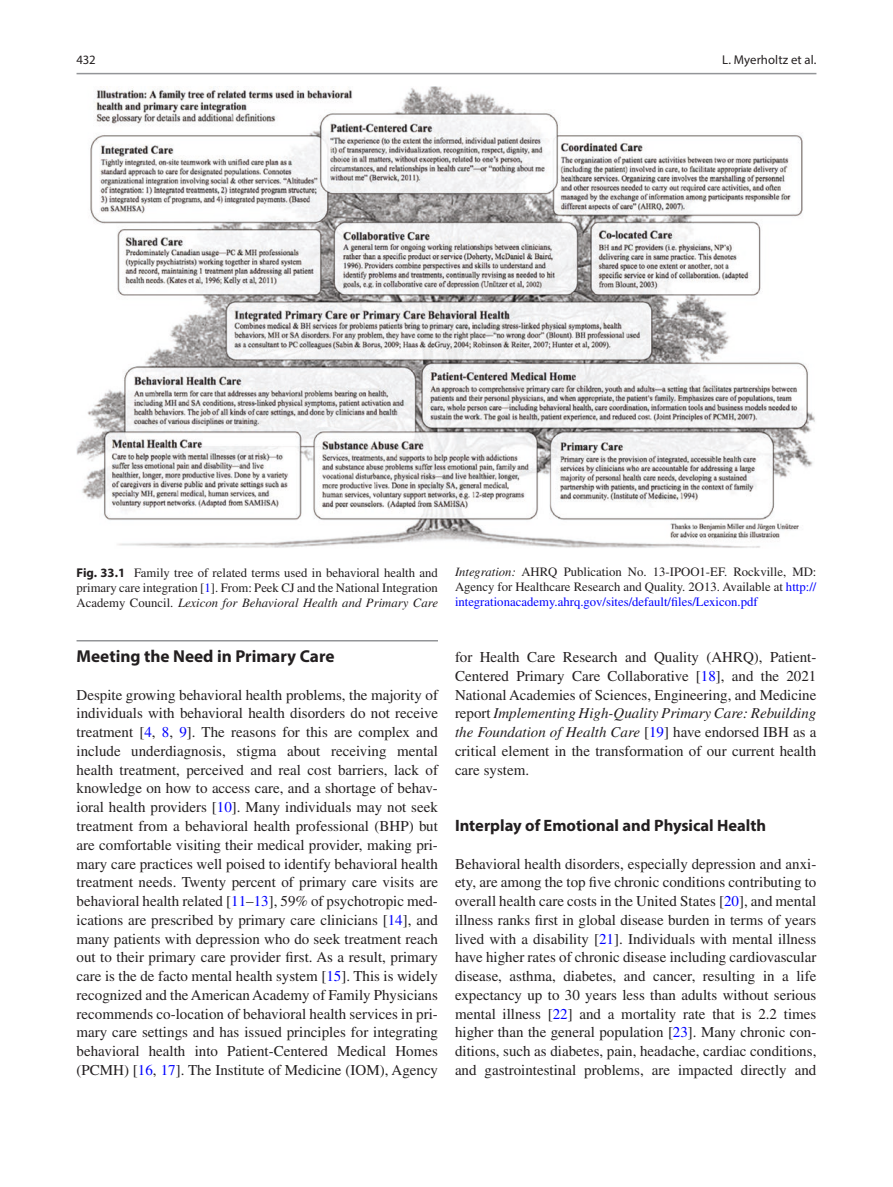
<style>
.page{position:relative;width:893px;height:1187px;background:#fff}
.page>*{position:absolute;margin:0;border:0;box-sizing:border-box;transform-origin:0 0}
._1_hd{font:700 17.25px "Myriad Pro";color:#231f20}
._2_hd{font:700 16.5px "Myriad Pro";color:#231f20}
.Text_flush{font:15px/18.8px "Times LT Std";color:#231f20;text-align:justify}
.t1{font:12.75px/15px "Times LT Std";color:#231f20;text-align:justify}
.t2{font:12.75px "Myriad Pro";letter-spacing:.005em;color:#231f20}
.s1{font-family:"Myriad Pro";font-weight:700}
.s2{color:#00f}
.s3{font-style:italic}
</style>
<div class="page">
<img style="left:77px;top:87px;width:738px;height:461px">
<hr style="left:77px;top:640px;width:361px;height:1px;background:#939598">
<hr style="left:77px;top:73px;width:739px;height:1px;background:#939598">
<p class="t2" style="left:77px;top:52px;width:21px">432</p>
<p class="t2" style="left:722px;top:52px;width:96px">L. Myerholtz et al.</p>
<p class="t1" style="left:77px;top:565px;width:363px"><span class="s1">Fig. 33.1</span> Family tree of related terms used in behavioral health and primary care integration [<span class="s2">1</span>]. From: Peek CJ and the National Integration Academy Council. <span class="s3">Lexicon for Behavioral Health and Primary Care</span></p>
<p class="t1" style="left:455px;top:564px;width:363px"><span class="s3">Integration:</span> AHRQ Publication No. 13-IPOO1-EF. Rockville, MD:<br>Agency for Healthcare Research and Quality. 2O13. Available at <span class="s2">http:// integrationacademy.ahrq.gov/sites/default/files/Lexicon.pdf</span></p>
<h2 class="_1_hd" style="left:77px;top:645px;width:259px">Meeting the Need in Primary Care</h2>
<p class="Text_flush" style="left:77px;top:685px;width:363px">Despite growing behavioral health problems, the majority of individuals with behavioral health disorders do not receive treatment [<span class="s2">4</span>, <span class="s2">8</span>, <span class="s2">9</span>]. The reasons for this are complex and include underdiagnosis, stigma about receiving mental health treatment, perceived and real cost barriers, lack of knowledge on how to access care, and a shortage of behav&shy;ioral health providers [<span class="s2">10</span>]. Many individuals may not seek treatment from a behavioral health professional (BHP) but are comfortable visiting their medical provider, making pri&shy;mary care practices well poised to identify behavioral health treatment needs. Twenty percent of primary care visits are behavioral health related [<span class="s2">11</span>–<span class="s2">13</span>], 59% of psychotropic med&shy;ications are prescribed by primary care clinicians [<span class="s2">14</span>], and many patients with depression who do seek treatment reach out to their primary care provider first. As a result, primary care is the de facto mental health system [<span class="s2">15</span>]. This is widely recognized and the American Academy of Family Physicians recommends co-location of behavioral health services in pri&shy;mary care settings and has issued principles for integrating behavioral health into Patient-Centered Medical Homes (PCMH) [<span class="s2">16</span>, <span class="s2">17</span>]. The Institute of Medicine (IOM), Agency</p>
<p class="Text_flush" style="left:455px;top:647px;width:363px">for Health Care Research and Quality (AHRQ), Patient-Centered Primary Care Collaborative [<span class="s2">18</span>], and the 2021<br>National Academies of Sciences, Engineering, and Medicine report <span class="s3">Implementing High-Quality Primary Care: Rebuilding the Foundation of Health Care</span> [<span class="s2">19</span>] have endorsed IBH as a critical element in the transformation of our current health care system.</p>
<h3 class="_2_hd" style="left:455px;top:814px;width:313px">Interplay of Emotional and Physical Health</h3>
<p class="Text_flush" style="left:455px;top:854px;width:363px">Behavioral health disorders, especially depression and anxi&shy;ety, are among the top five chronic conditions contributing to overall health care costs in the United States [<span class="s2">20</span>], and mental illness ranks first in global disease burden in terms of years lived with a disability [<span class="s2">21</span>]. Individuals with mental illness have higher rates of chronic disease including cardiovascular disease, asthma, diabetes, and cancer, resulting in a life expectancy up to 30 years less than adults without serious mental illness [<span class="s2">22</span>] and a mortality rate that is 2.2 times higher than the general population [<span class="s2">23</span>]. Many chronic con&shy;ditions, such as diabetes, pain, headache, cardiac conditions, and gastrointestinal problems, are impacted directly and</p>
</div>
